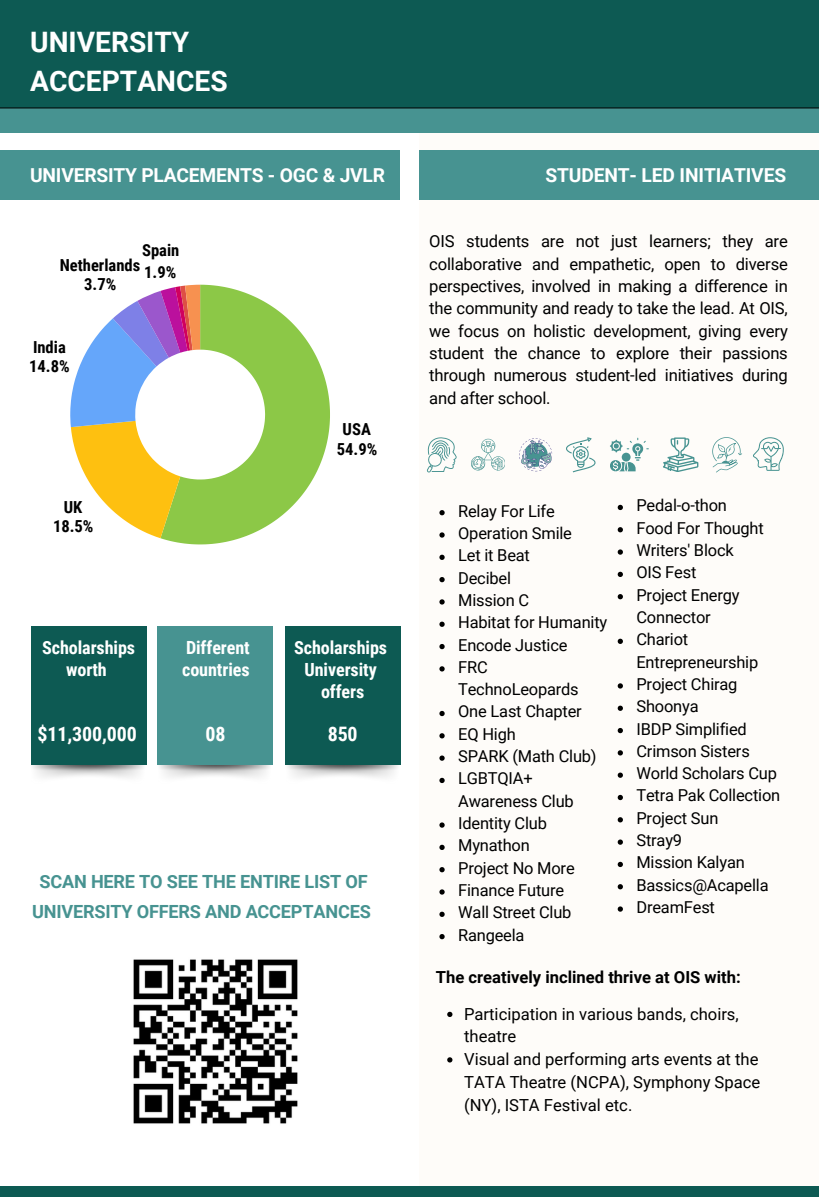
<style>
.page{position:relative;width:819px;height:1197px;background:#fff}
.page>*{position:absolute;margin:0;border:0;box-sizing:border-box;transform-origin:0 0}
.t1{font:700 28.18px/39.4px "Roboto";color:#fff}
.t2{font:700 19.95px "Roboto Condensed";letter-spacing:-.005em;color:#fff}
.t3{font:700 19.25px "Roboto";letter-spacing:-.01em;color:#fff}
.t4{font:700 18.2px/21.7px "Roboto Condensed";letter-spacing:-.005em;color:#fff;text-align:center}
.t5{font:700 18.2px/29.6px "Roboto";letter-spacing:-.01em;color:#479391;text-align:center}
.t6{font:16.62px/22.4px "Roboto";color:#000;text-align:justify}
.t7{font:700 16.62px/19.4px "Roboto Condensed";color:#000;text-align:center}
.t8{font:700 16.62px "Roboto";color:#000}
.t9{font:16.45px/22.4px "Roboto";letter-spacing:-.01em;color:#000}
</style>
<div class="page">
<div style="left:419px;top:0;width:400px;height:1197px;background:#fefcf9"></div>
<div style="left:0;top:0;width:819px;height:108px;background:#0d5a53"></div>
<div style="left:0;top:108px;width:819px;height:24px;background:#479391"></div>
<div style="left:0;top:151px;width:400px;height:49px;background:#479391"></div>
<svg style="left:160px;top:285px;width:170px;height:259px;fill:#8cc847"></svg>
<svg style="left:70px;top:285px;width:130px;height:253px"></svg>
<div style="left:419px;top:151px;width:400px;height:49px;background:#479391"></div>
<svg style="left:427px;top:437px;width:30px;height:35px"></svg>
<svg style="left:471px;top:439px;width:34px;height:31px"></svg>
<svg style="left:519px;top:438px;width:33px;height:33px"></svg>
<svg style="left:566px;top:437px;width:30px;height:35px"></svg>
<svg style="left:610px;top:438px;width:39px;height:34px"></svg>
<svg style="left:663px;top:437px;width:35px;height:35px"></svg>
<svg style="left:712px;top:437px;width:30px;height:36px"></svg>
<svg style="left:753px;top:437px;width:31px;height:34px"></svg>
<div style="left:0;top:1186px;width:819px;height:11px;background:#0d5a53"></div>
<img style="left:133px;top:959px;width:165px;height:165px">
<div style="left:285px;top:627px;width:115px;height:138px;background:#0d5a53"></div>
<div style="left:158px;top:627px;width:115px;height:138px;background:#479391"></div>
<div style="left:31px;top:627px;width:115px;height:138px;background:#0d5a53"></div>
<img style="left:32px;top:765px;width:112px;height:13px">
<img style="left:159px;top:765px;width:111px;height:13px">
<img style="left:287px;top:765px;width:111px;height:13px">
<svg style="left:439px;top:510px;width:6px;height:5px"></svg>
<svg style="left:439px;top:532px;width:6px;height:6px"></svg>
<svg style="left:439px;top:555px;width:6px;height:5px"></svg>
<svg style="left:439px;top:577px;width:6px;height:5px"></svg>
<svg style="left:439px;top:599px;width:6px;height:6px"></svg>
<svg style="left:439px;top:622px;width:6px;height:5px"></svg>
<svg style="left:439px;top:644px;width:6px;height:5px"></svg>
<svg style="left:439px;top:666px;width:6px;height:6px"></svg>
<svg style="left:439px;top:711px;width:6px;height:5px"></svg>
<svg style="left:439px;top:733px;width:6px;height:5px"></svg>
<svg style="left:439px;top:756px;width:6px;height:5px"></svg>
<svg style="left:439px;top:778px;width:6px;height:5px"></svg>
<svg style="left:439px;top:822px;width:6px;height:6px"></svg>
<svg style="left:439px;top:845px;width:6px;height:5px"></svg>
<svg style="left:439px;top:867px;width:6px;height:5px"></svg>
<svg style="left:439px;top:889px;width:6px;height:6px"></svg>
<svg style="left:439px;top:912px;width:6px;height:5px"></svg>
<svg style="left:439px;top:934px;width:6px;height:5px"></svg>
<svg style="left:618px;top:505px;width:5px;height:5px"></svg>
<svg style="left:618px;top:527px;width:5px;height:5px"></svg>
<svg style="left:618px;top:549px;width:5px;height:6px"></svg>
<svg style="left:618px;top:572px;width:5px;height:5px"></svg>
<svg style="left:618px;top:594px;width:5px;height:5px"></svg>
<svg style="left:618px;top:639px;width:5px;height:5px"></svg>
<svg style="left:618px;top:683px;width:5px;height:6px"></svg>
<svg style="left:618px;top:706px;width:5px;height:5px"></svg>
<svg style="left:618px;top:728px;width:5px;height:5px"></svg>
<svg style="left:618px;top:750px;width:5px;height:6px"></svg>
<svg style="left:618px;top:773px;width:5px;height:5px"></svg>
<svg style="left:618px;top:795px;width:5px;height:5px"></svg>
<svg style="left:618px;top:817px;width:5px;height:5px"></svg>
<svg style="left:618px;top:840px;width:5px;height:5px"></svg>
<svg style="left:618px;top:862px;width:5px;height:5px"></svg>
<svg style="left:618px;top:884px;width:5px;height:5px"></svg>
<svg style="left:618px;top:906px;width:5px;height:6px"></svg>
<svg style="left:447px;top:1012px;width:5px;height:5px"></svg>
<svg style="left:447px;top:1057px;width:5px;height:6px"></svg>
<h1 class="t1" style="left:30px;top:23px;width:199px">UNIVERSITY<br>ACCEPTANCES</h1>
<h2 class="t3" style="left:30px;top:164px;width:356px">UNIVERSITY PLACEMENTS - OGC &amp; JVLR</h2>
<p class="t7" style="left:142px;top:239px;width:39px;line-height:22.6px;text-align:left">Spain<br>1.9%</p>
<p class="t7" style="left:60px;top:256px;width:82px">Netherlands<br>3.7%</p>
<p class="t7" style="left:29px;top:338px;width:42px;text-align:left">India<br>14.8%</p>
<p class="t7" style="left:53px;top:497px;width:42px">UK<br>18.5%</p>
<p class="t7" style="left:337px;top:420px;width:42px">USA<br>54.9%</p>
<p class="t4" style="left:42px;top:637px;width:95px">Scholarships worth</p>
<p class="t4" style="left:182px;top:637px;width:69px;text-align:left">Different countries</p>
<p class="t4" style="left:294px;top:637px;width:95px">Scholarships<br>University</p>
<p class="t4" style="left:321px;top:681px;width:45px">offers</p>
<p class="t2" style="left:37px;top:722px;width:101px">$11,300,000</p>
<p class="t2" style="left:206px;top:722px;width:22px">08</p>
<p class="t2" style="left:328px;top:722px;width:32px">850</p>
<p class="t5" style="left:32px;top:867px;width:340px">SCAN HERE TO SEE THE ENTIRE LIST OF<br>UNIVERSITY OFFERS AND ACCEPTANCES</p>
<p class="t3" style="left:545px;top:164px;width:242px">STUDENT- LED INITIATIVES</p>
<p class="t6" style="left:429px;top:230px;width:360px">OIS students are not just learners; they are collaborative and empathetic, open to diverse perspectives, involved in making a difference in the community and ready to take the lead. At OIS, we focus on holistic development, giving every student the chance to explore their passions through numerous student-led initiatives during and after school.</p>
<p class="t9" style="left:458px;top:500px;width:98px">Relay For Life</p>
<p class="t9" style="left:458px;top:522px;width:115px">Operation Smile</p>
<p class="t9" style="left:458px;top:544px;width:73px">Let it Beat</p>
<p class="t9" style="left:458px;top:567px;width:54px">Decibel</p>
<p class="t9" style="left:458px;top:589px;width:72px">Mission C</p>
<p class="t9" style="left:458px;top:611px;width:151px">Habitat for Humanity</p>
<p class="t9" style="left:458px;top:634px;width:111px">Encode Justice</p>
<p class="t9" style="left:458px;top:656px;width:122px">FRC<br>TechnoLeopards</p>
<p class="t9" style="left:458px;top:701px;width:125px">One Last Chapter</p>
<p class="t9" style="left:458px;top:723px;width:59px">EQ High</p>
<p class="t9" style="left:458px;top:745px;width:140px">SPARK (Math Club)</p>
<p class="t9" style="left:458px;top:768px;width:117px">LGBTQIA+<br>Awareness Club</p>
<p class="t9" style="left:458px;top:812px;width:90px">Identity Club</p>
<p class="t9" style="left:458px;top:835px;width:73px">Mynathon</p>
<p class="t9" style="left:458px;top:857px;width:118px">Project No More</p>
<p class="t9" style="left:458px;top:879px;width:107px">Finance Future</p>
<p class="t9" style="left:458px;top:901px;width:115px">Wall Street Club</p>
<p class="t9" style="left:458px;top:924px;width:68px">Rangeela</p>
<p class="t9" style="left:636px;top:495px;width:92px">Pedal-o-thon</p>
<p class="t9" style="left:636px;top:517px;width:129px">Food For Thought</p>
<p class="t9" style="left:636px;top:539px;width:99px">Writers' Block</p>
<p class="t9" style="left:636px;top:562px;width:61px">OIS Fest</p>
<p class="t9" style="left:636px;top:584px;width:105px">Project Energy<br>Connector</p>
<p class="t9" style="left:636px;top:628px;width:123px">Chariot<br>Entrepreneurship</p>
<p class="t9" style="left:636px;top:673px;width:103px">Project Chirag</p>
<p class="t9" style="left:636px;top:695px;width:64px">Shoonya</p>
<p class="t9" style="left:636px;top:718px;width:112px">IBDP Simplified</p>
<p class="t9" style="left:636px;top:740px;width:115px">Crimson Sisters</p>
<p class="t9" style="left:636px;top:762px;width:142px">World Scholars Cup</p>
<p class="t9" style="left:636px;top:785px;width:145px">Tetra Pak Collection</p>
<p class="t9" style="left:636px;top:807px;width:83px">Project Sun</p>
<h4 class="t9" style="left:636px;top:829px;width:47px">Stray9</h4>
<p class="t9" style="left:636px;top:852px;width:110px">Mission Kalyan</p>
<p class="t9" style="left:636px;top:874px;width:134px">Bassics@Acapella</p>
<h2 class="t9" style="left:636px;top:896px;width:80px">DreamFest</h2>
<h3 class="t8" style="left:436px;top:968px;width:306px">The creatively inclined thrive at OIS with:</h3>
<h2 class="t6" style="left:464px;top:1003px;width:276px">Participation in various bands, choirs, theatre</h2>
<p class="t6" style="left:464px;top:1048px;width:298px">Visual and performing arts events at the TATA Theatre (NCPA), Symphony Space (NY), ISTA Festival etc.</p>
</div>
